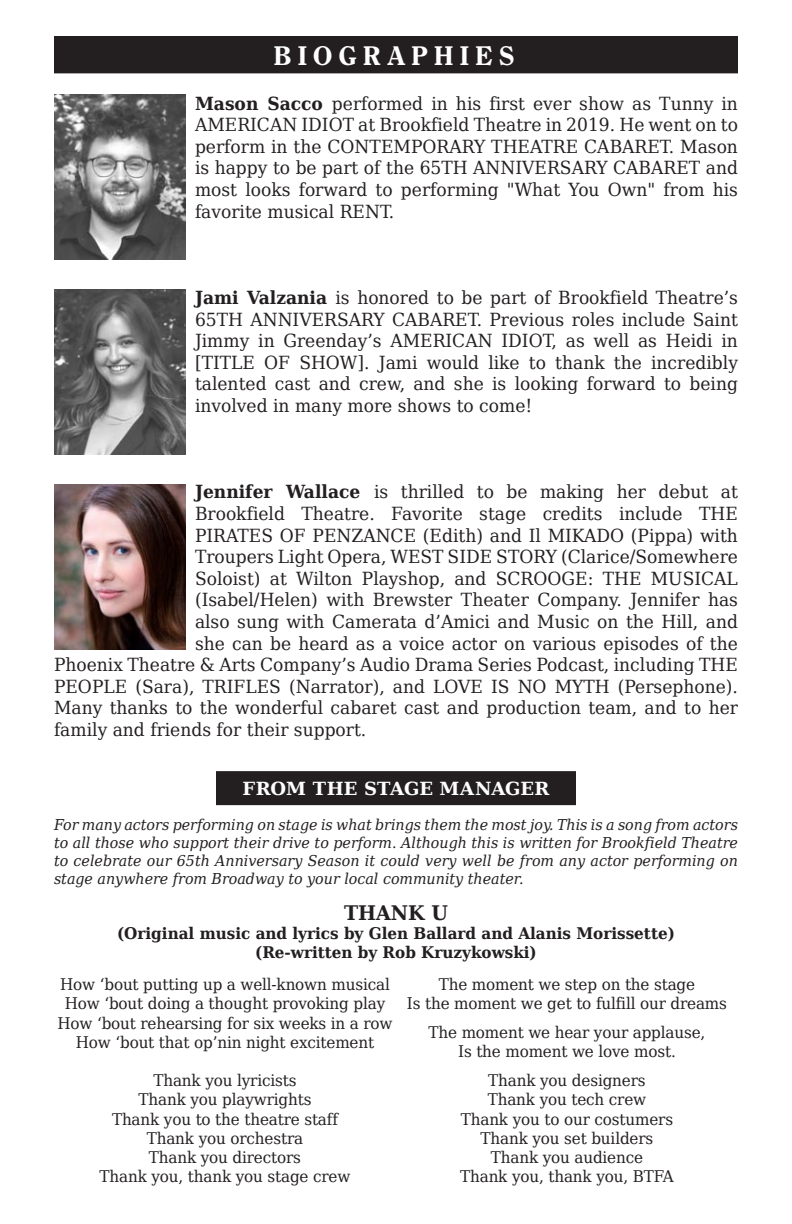
<style>
.page{position:relative;width:792px;height:1224px;background:#fff}
.page>*{position:absolute;margin:0;border:0;box-sizing:border-box;transform-origin:0 0}
.t1{font:28px "Clearface Heavy DTC";letter-spacing:.205em;color:#fff}
.t2{font:700 20px "DejaVu Serif";color:#231f20;scale:.95 1}
.t3{font:18px/21.6px "DejaVu Serif";color:#231f20;text-align:justify;scale:.95 1}
.t4{font:700 18px "DejaVu Serif";color:#fff}
.t5{font:16px/19.2px "DejaVu Serif";letter-spacing:-.01em;color:#231f20;text-align:center;scale:.95 1}
.t6{font:700 16px/19.2px "DejaVu Serif";color:#231f20;text-align:center;scale:.95 1}
.t7{font:italic 15px/18px "DejaVu Serif";color:#231f20;text-align:justify;scale:.95 1}
.s1{font-weight:700}
</style>
<div class="page">
<div style="left:58px;top:40px;width:676px;height:29px;background:#231f20"></div>
<div style="left:54px;top:36px;width:684px;height:37px;border:8px solid #231f20"></div>
<img style="left:54px;top:95px;width:132px;height:165px">
<img style="left:54px;top:484px;width:132px;height:165px">
<img style="left:54px;top:289px;width:132px;height:165px">
<div style="left:220px;top:775px;width:352px;height:26px;background:#231f20"></div>
<div style="left:216px;top:771px;width:360px;height:34px;border:8px solid #231f20"></div>
<h1 class="t1" style="left:273px;top:39px;width:243px">BIOGRAPHIES</h1>
<p class="t3" style="left:195px;top:92px;width:573px"><span class="s1">Mason Sacco</span> performed in his first ever show as Tunny in AMERICAN IDIOT at Brookfield Theatre in 2019. He went on to perform in the CONTEMPORARY THEATRE CABARET. Mason is happy to be part of the 65TH ANNIVERSARY CABARET and most looks forward to performing "What You Own" from his favorite musical RENT.</p>
<p class="t3" style="left:195px;top:286px;width:573px"><span class="s1">Jami Valzania</span> is honored to be part of Brookfield Theatre’s 65TH ANNIVERSARY CABARET. Previous roles include Saint Jimmy in Greenday’s AMERICAN IDIOT, as well as Heidi in [TITLE OF SHOW]. Jami would like to thank the incredibly talented cast and crew, and she is looking forward to being involved in many more shows to come!</p>
<p class="t3" style="left:195px;top:481px;width:573px"><span class="s1">Jennifer Wallace</span> is thrilled to be making her debut at</p>
<p class="t3" style="left:195px;top:502px;width:573px">Brookfield Theatre. Favorite stage credits include THE</p>
<p class="t3" style="left:195px;top:524px;width:573px">PIRATES OF PENZANCE (Edith) and Il MIKADO (Pippa) with</p>
<p class="t3" style="left:195px;top:546px;width:573px">Troupers Light Opera, WEST SIDE STORY (Clarice/Somewhere</p>
<p class="t3" style="left:195px;top:567px;width:573px">Soloist) at Wilton Playshop, and SCROOGE: THE MUSICAL</p>
<p class="t3" style="left:195px;top:589px;width:573px">(Isabel/Helen) with Brewster Theater Company. Jennifer has</p>
<p class="t3" style="left:195px;top:610px;width:573px">also sung with Camerata d’Amici and Music on the Hill, and</p>
<p class="t3" style="left:195px;top:632px;width:573px">she can be heard as a voice actor on various episodes of the</p>
<p class="t3" style="left:54px;top:654px;width:721px">Phoenix Theatre &amp; Arts Company’s Audio Drama Series Podcast, including THE</p>
<p class="t3" style="left:54px;top:675px;width:722px">PEOPLE (Sara), TRIFLES (Narrator), and LOVE IS NO MYTH (Persephone).</p>
<p class="t3" style="left:54px;top:697px;width:722px">Many thanks to the wonderful cabaret cast and production team, and to her</p>
<p class="t3" style="left:54px;top:718px;width:330px">family and friends for their support.</p>
<p class="t4" style="left:242px;top:775px;width:309px">FROM THE STAGE MANAGER</p>
<p class="t7" style="left:54px;top:815px;width:721px">For many actors performing on stage is what brings them the most joy. This is a song from actors to all those who support their drive to perform. Although this is written for Brookfield Theatre to celebrate our 65th Anniversary Season it could very well be from any actor performing on stage anywhere from Broadway to your local community theater.</p>
<p class="t2" style="left:344px;top:897px;width:111px">THANK U</p>
<p class="t6" style="left:117px;top:924px;width:589px">(Original music and lyrics by Glen Ballard and Alanis Morissette) (Re-written by Rob Kruzykowski)</p>
<p class="t5" style="left:57px;top:974px;width:354px">How ‘bout putting up a well-known musical How ‘bout doing a thought provoking play How ‘bout rehearsing for six weeks in a row How ‘bout that op’nin night excitement</p>
<p class="t5" style="left:100px;top:1070px;width:266px">Thank you lyricists<br>Thank you playwrights<br>Thank you to the theatre staff<br>Thank you orchestra<br>Thank you directors<br>Thank you, thank you stage crew</p>
<p class="t5" style="left:407px;top:974px;width:338px">The moment we step on the stage<br>Is the moment we get to fulfill our dreams</p>
<p class="t5" style="left:429px;top:1022px;width:293px">The moment we hear your applause,<br>Is the moment we love most.</p>
<p class="t5" style="left:460px;top:1070px;width:226px">Thank you designers<br>Thank you tech crew<br>Thank you to our costumers<br>Thank you set builders<br>Thank you audience<br>Thank you, thank you, BTFA</p>
</div>
